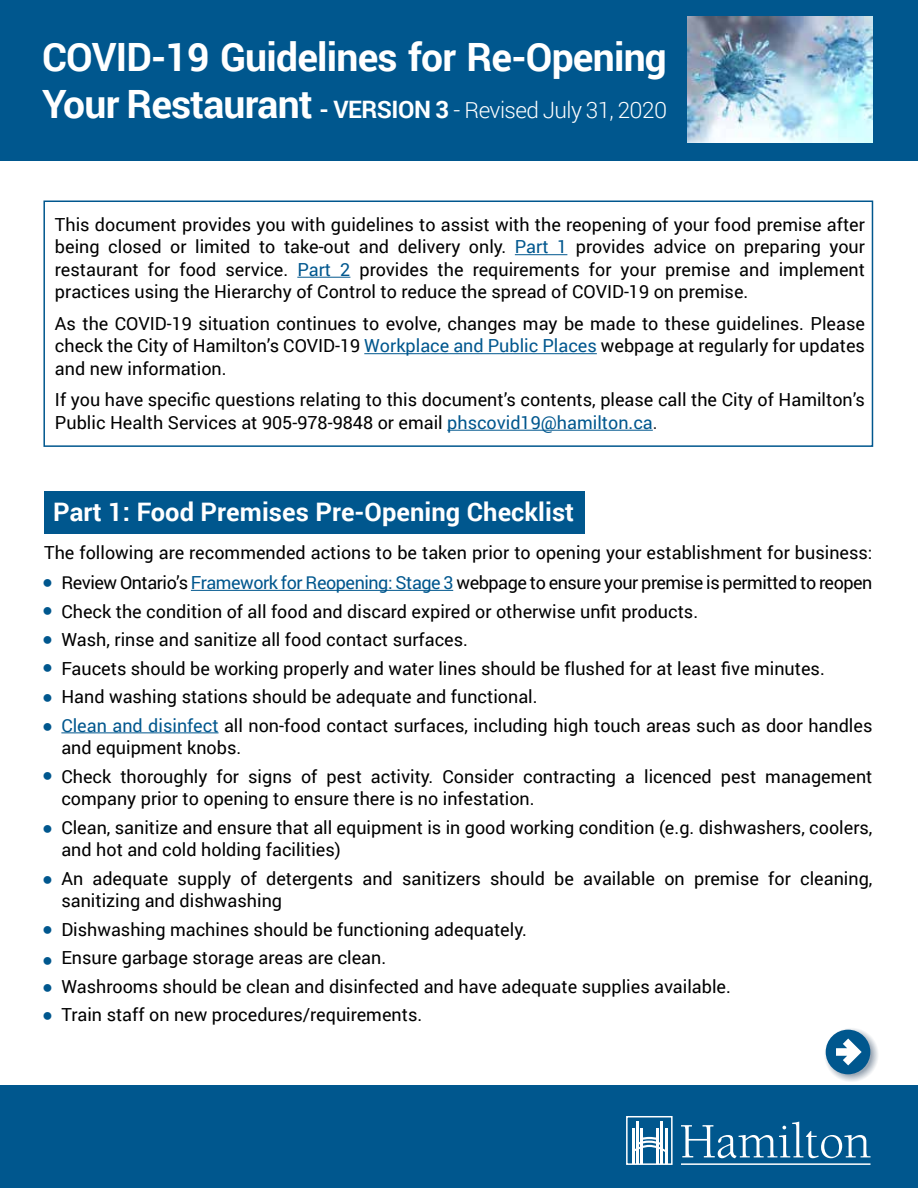
<style>
.page{position:relative;width:918px;height:1188px;background:#fff}
.page>*{position:absolute;margin:0;border:0;box-sizing:border-box;transform-origin:0 0}
.t1{font:700 39px "Roboto";letter-spacing:-.02em;color:#fff}
.t2{font:700 25.5px "Roboto";letter-spacing:.005em;color:#fff}
.t3{font:300 22.5px "Roboto";letter-spacing:-.025em;color:#fff}
.t4{font:18px/28.5px "Roboto";color:#000}
.t5{font:900 18px "Arial";color:#00578e}
.s1{font-weight:700;font-size:39px}
.s2{font-weight:700;font-size:24px}
.s3{font-size:24px}
.s4{color:#00578e}
.s5{color:#231f20}
</style>
<div class="page">
<div style="left:44px;top:491px;width:541px;height:42px;background:#00578e"></div>
<div style="left:0;top:0;width:918px;height:161px;background:#00578e"></div>
<div style="left:0;top:1086px;width:918px;height:102px;background:#00578e"></div>
<hr style="left:515px;top:254px;width:52px;height:1px;background:#00578e">
<hr style="left:297px;top:277px;width:53px;height:1px;background:#00578e">
<hr style="left:364px;top:353px;width:233px;height:1px;background:#00578e">
<hr style="left:447px;top:430px;width:206px;height:1px;background:#00578e">
<hr style="left:191px;top:590px;width:262px;height:1px;background:#00578e">
<hr style="left:61px;top:732px;width:158px;height:1px;background:#00578e">
<div style="left:43px;top:201px;width:830px;height:246px;border:2px solid #00578e"></div>
<svg style="left:822px;top:1025px;width:58px;height:58px"></svg>
<div style="left:826px;top:1030px;width:44px;height:44px;background:#00578e;border-radius:50%"></div>
<svg style="left:836px;top:1039px;width:26px;height:26px"></svg>
<div style="left:626px;top:1116px;width:47px;height:49px;border:2px solid #fff"></div>
<hr style="left:636px;top:1121px;width:2px;height:43px;background:#fff">
<hr style="left:632px;top:1128px;width:2px;height:36px;background:#fff">
<hr style="left:640px;top:1128px;width:2px;height:36px;background:#fff">
<hr style="left:661px;top:1121px;width:2px;height:43px;background:#fff">
<hr style="left:657px;top:1128px;width:2px;height:36px;background:#fff">
<hr style="left:665px;top:1128px;width:2px;height:36px;background:#fff">
<svg style="left:634px;top:1137px;width:31px;height:15px"></svg>
<hr style="left:681px;top:1163px;width:190px;height:2px;background:#fff">
<svg style="left:681px;top:1122px;width:190px;height:36px"></svg>
<img style="left:687px;top:17px;width:186px;height:126px">
<h1 class="t1" style="left:42px;top:30px;width:626px">COVID-19 Guidelines for Re-Opening</h1>
<p class="t3" style="left:42px;top:94px;width:626px"><span class="s1">Your Restaurant</span> <span class="s2">- VERSION 3</span> <span class="s3">-</span> Revised July 31, 2020</p>
<p class="t4" style="left:55px;top:213px;width:812px;line-height:22.5px;text-align:justify">This document provides you with guidelines to assist with the reopening of your food premise after being closed or limited to take-out and delivery only. <span class="s4">Part 1</span> provides advice on preparing your restaurant for food service. <span class="s4">Part 2</span> provides the requirements for your premise and implement practices using the Hierarchy of Control to reduce the spread of COVID-19 on premise.</p>
<p class="t4" style="left:55px;top:312px;width:812px;line-height:22.5px;text-align:justify">As the COVID-19 situation continues to evolve, changes may be made to these guidelines. Please check the City of Hamilton’s COVID-19 <span class="s4">Workplace and Public Places</span> webpage at regularly for updates and new information.</p>
<p class="t4" style="left:55px;top:388px;width:812px;line-height:22.5px">If you have specific questions relating to this document’s contents, please call the City of Hamilton’s<br>Public Health Services at 905-978-9848 or email <span class="s4">phscovid19@hamilton.ca</span><span class="s5">.</span></p>
<h2 class="t2" style="left:53px;top:494px;width:522px">Part 1: Food Premises Pre-Opening Checklist</h2>
<p class="t4" style="left:44px;top:538px;width:830px">The following are recommended actions to be taken prior to opening your establishment for business:</p>
<p class="t5" style="left:42px;top:568px;width:12px">●</p>
<p class="t5" style="left:42px;top:597px;width:12px">●</p>
<p class="t5" style="left:42px;top:625px;width:12px">●</p>
<p class="t5" style="left:42px;top:654px;width:12px">●</p>
<p class="t5" style="left:42px;top:684px;width:12px">●</p>
<p class="t5" style="left:42px;top:712px;width:12px">●</p>
<p class="t5" style="left:42px;top:762px;width:12px">●</p>
<p class="t5" style="left:42px;top:814px;width:12px">●</p>
<p class="t5" style="left:42px;top:865px;width:12px">●</p>
<p class="t5" style="left:42px;top:916px;width:12px">●</p>
<p class="t5" style="left:42px;top:946px;width:12px">●</p>
<p class="t5" style="left:42px;top:973px;width:12px">●</p>
<p class="t5" style="left:42px;top:1002px;width:12px">●</p>
<p class="t4" style="left:61px;top:568px;width:813px">Review Ontario’s <span class="s4">Framework for Reopening: Stage 3</span> webpage to ensure your premise is permitted to reopen Check the condition of all food and discard expired or otherwise unfit products.<br>Wash, rinse and sanitize all food contact surfaces.<br>Faucets should be working properly and water lines should be flushed for at least five minutes.<br>Hand washing stations should be adequate and functional.<br><span class="s4">Clean and disinfect</span> all non-food contact surfaces, including high touch areas such as door handles</p>
<p class="t4" style="left:61px;top:733px;width:813px">and equipment knobs.<br>Check thoroughly for signs of pest activity. Consider contracting a licenced pest management</p>
<p class="t4" style="left:61px;top:784px;width:813px">company prior to opening to ensure there is no infestation.<br>Clean, sanitize and ensure that all equipment is in good working condition (e.g. dishwashers, coolers,</p>
<p class="t4" style="left:61px;top:835px;width:813px">and hot and cold holding facilities)<br>An adequate supply of detergents and sanitizers should be available on premise for cleaning,</p>
<p class="t4" style="left:61px;top:886px;width:671px">sanitizing and dishwashing<br>Dishwashing machines should be functioning adequately.<br>Ensure garbage storage areas are clean.<br>Washrooms should be clean and disinfected and have adequate supplies available.<br>Train staff on new procedures/requirements.</p>
</div>
